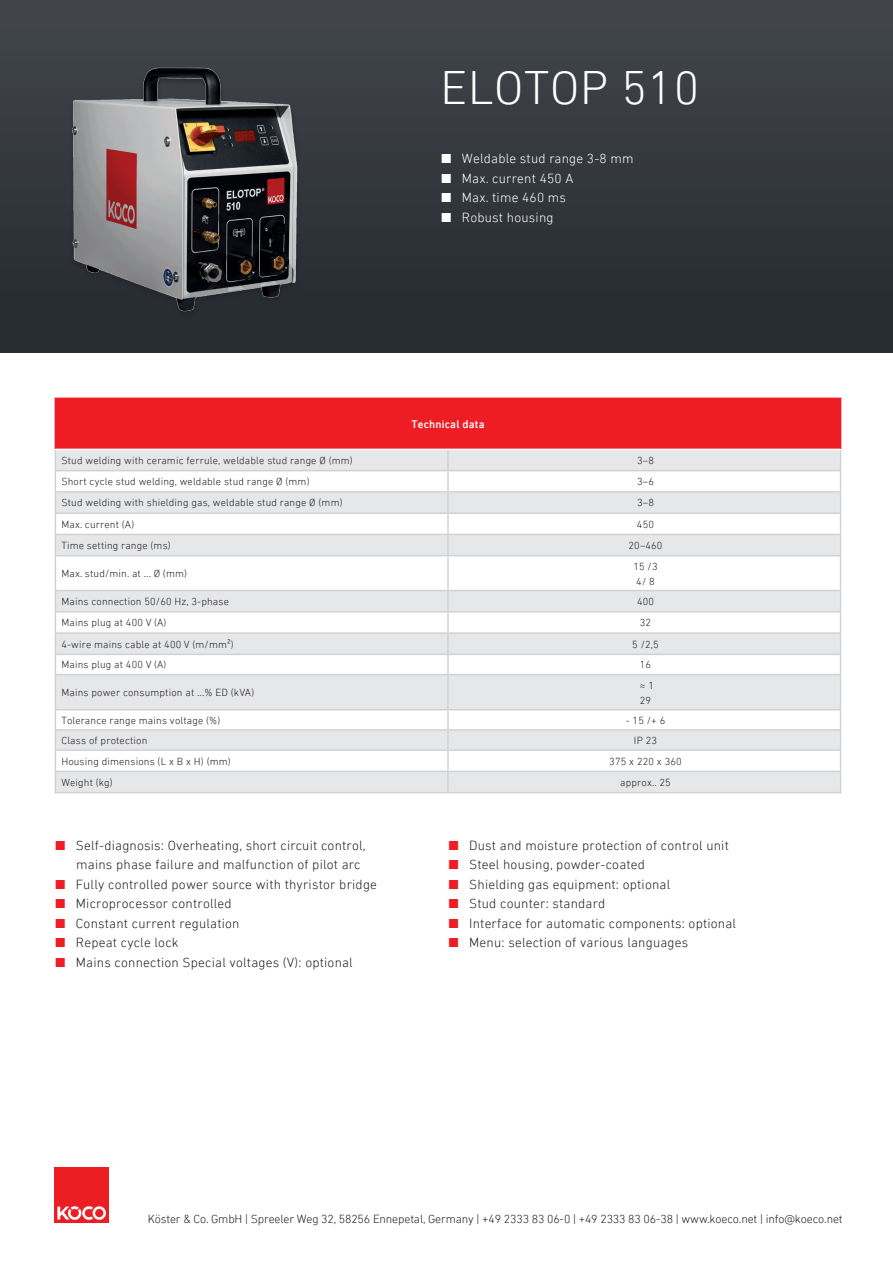
<style>
.page{position:relative;width:893px;height:1263px;background:#fff}
.page>*{position:absolute;margin:0;border:0;box-sizing:border-box;transform-origin:0 0}
.t1{font:300 48px "DIN Next LT Pro";letter-spacing:.015em;color:#fff}
.t2{font:300 13.5px/19.5px "DIN Next LT Pro";letter-spacing:.015em;color:#231f20}
.t3{font:300 13.5px "DIN Next LT Pro";letter-spacing:.015em;color:#fff}
.t4{font:300 12px "DIN Next LT Pro";letter-spacing:-.01em;color:#231f20}
.t5{font:500 11.25px "DIN Next LT Pro";letter-spacing:.015em;color:#fff}
.t6{font:300 10.5px/15px "DIN Next LT Pro";letter-spacing:.015em;color:#231f20}
.s1{font-family:"Arial";font-weight:400;font-size:19.5px}
.s2{font-family:"Arial";font-weight:400;font-size:19.5px;color:#ee1d23}
</style>
<div class="page">
<div style="left:0;top:0;width:893px;height:353px;background:linear-gradient(to bottom,#42464b,#252931)"></div>
<div style="left:55px;top:398px;width:786px;height:51px;background:#ee1d23"></div>
<svg style="left:56px;top:450px;width:784px;height:342px;fill:#e6e7e9"></svg>
<hr style="left:447px;top:450px;width:2px;height:20px;background:#d1d2d4">
<hr style="left:55px;top:470px;width:393px;height:1px;background:#d1d2d4">
<hr style="left:448px;top:470px;width:393px;height:1px;background:#d1d2d4">
<hr style="left:447px;top:471px;width:2px;height:20px;background:#d1d2d4">
<hr style="left:55px;top:491px;width:393px;height:2px;background:#d1d2d4">
<hr style="left:448px;top:491px;width:393px;height:2px;background:#d1d2d4">
<svg style="left:447px;top:493px;width:2px;height:19px"></svg>
<hr style="left:55px;top:512px;width:393px;height:2px;background:#d1d2d4">
<hr style="left:448px;top:512px;width:393px;height:2px;background:#d1d2d4">
<hr style="left:447px;top:514px;width:2px;height:20px;background:#d1d2d4">
<hr style="left:55px;top:534px;width:393px;height:1px;background:#d1d2d4">
<svg style="left:55px;top:450px;width:1px;height:105px"></svg>
<hr style="left:448px;top:534px;width:393px;height:1px;background:#d1d2d4">
<hr style="left:447px;top:535px;width:2px;height:20px;background:#d1d2d4">
<svg style="left:840px;top:450px;width:1px;height:105px"></svg>
<hr style="left:55px;top:555px;width:393px;height:1px;background:#d1d2d4">
<hr style="left:55px;top:556px;width:1px;height:34px;background:#d1d2d4">
<hr style="left:448px;top:555px;width:393px;height:1px;background:#d1d2d4">
<hr style="left:447px;top:556px;width:2px;height:34px;background:#d1d2d4">
<hr style="left:840px;top:556px;width:1px;height:34px;background:#d1d2d4">
<hr style="left:55px;top:590px;width:393px;height:1px;background:#d1d2d4">
<hr style="left:448px;top:590px;width:393px;height:1px;background:#d1d2d4">
<hr style="left:447px;top:591px;width:2px;height:20px;background:#d1d2d4">
<hr style="left:55px;top:611px;width:393px;height:2px;background:#d1d2d4">
<hr style="left:448px;top:611px;width:393px;height:2px;background:#d1d2d4">
<svg style="left:447px;top:613px;width:2px;height:19px"></svg>
<hr style="left:55px;top:632px;width:393px;height:2px;background:#d1d2d4">
<hr style="left:448px;top:632px;width:393px;height:2px;background:#d1d2d4">
<hr style="left:447px;top:634px;width:2px;height:20px;background:#d1d2d4">
<hr style="left:55px;top:654px;width:393px;height:1px;background:#d1d2d4">
<svg style="left:55px;top:591px;width:1px;height:83px"></svg>
<hr style="left:448px;top:654px;width:393px;height:1px;background:#d1d2d4">
<svg style="left:447px;top:655px;width:2px;height:19px"></svg>
<svg style="left:840px;top:591px;width:1px;height:83px"></svg>
<hr style="left:55px;top:674px;width:393px;height:1px;background:#d1d2d4">
<hr style="left:55px;top:675px;width:1px;height:34px;background:#d1d2d4">
<hr style="left:448px;top:674px;width:393px;height:1px;background:#d1d2d4">
<hr style="left:447px;top:675px;width:2px;height:34px;background:#d1d2d4">
<hr style="left:840px;top:675px;width:1px;height:34px;background:#d1d2d4">
<hr style="left:55px;top:709px;width:393px;height:1px;background:#d1d2d4">
<hr style="left:448px;top:709px;width:393px;height:1px;background:#d1d2d4">
<hr style="left:55px;top:729px;width:393px;height:2px;background:#d1d2d4">
<hr style="left:448px;top:729px;width:393px;height:2px;background:#d1d2d4">
<svg style="left:447px;top:710px;width:2px;height:39px"></svg>
<hr style="left:55px;top:749px;width:393px;height:2px;background:#d1d2d4">
<hr style="left:448px;top:749px;width:393px;height:2px;background:#d1d2d4">
<hr style="left:447px;top:751px;width:2px;height:20px;background:#d1d2d4">
<hr style="left:55px;top:771px;width:393px;height:1px;background:#d1d2d4">
<svg style="left:55px;top:710px;width:1px;height:82px"></svg>
<hr style="left:55px;top:792px;width:393px;height:1px;background:#d1d2d4">
<hr style="left:448px;top:771px;width:393px;height:1px;background:#d1d2d4">
<hr style="left:447px;top:772px;width:2px;height:20px;background:#d1d2d4">
<svg style="left:840px;top:710px;width:1px;height:82px"></svg>
<hr style="left:448px;top:792px;width:393px;height:1px;background:#d1d2d4">
<img style="left:54px;top:63px;width:255px;height:260px">
<img style="left:54px;top:1168px;width:55px;height:55px">
<h1 class="t1" style="left:441px;top:60px;width:260px">ELOTOP 510</h1>
<p class="t3" style="left:441px;top:151px;width:195px"><span class="s1">■</span> Weldable stud range 3-8 mm</p>
<p class="t3" style="left:441px;top:170px;width:134px"><span class="s1">■</span> Max. current 450 A</p>
<p class="t3" style="left:441px;top:190px;width:127px"><span class="s1">■</span> Max. time 460 ms</p>
<p class="t3" style="left:441px;top:209px;width:114px"><span class="s1">■</span> Robust housing</p>
<p class="t5" style="left:411px;top:418px;width:75px">Technical data</p>
<p class="t6" style="left:61px;top:453px;width:293px">Stud welding with ceramic ferrule, weldable stud range Ø (mm)</p>
<p class="t6" style="left:637px;top:453px;width:18px">3–8</p>
<p class="t6" style="left:61px;top:474px;width:250px">Short cycle stud welding, weldable stud range Ø (mm)</p>
<p class="t6" style="left:637px;top:474px;width:18px">3–6</p>
<p class="t6" style="left:61px;top:495px;width:283px">Stud welding with shielding gas, weldable stud range Ø (mm)</p>
<p class="t6" style="left:637px;top:495px;width:18px">3–8</p>
<p class="t6" style="left:61px;top:517px;width:74px">Max. current (A)</p>
<p class="t6" style="left:637px;top:517px;width:19px">450</p>
<p class="t6" style="left:61px;top:538px;width:111px">Time setting range (ms)</p>
<p class="t6" style="left:628px;top:538px;width:36px">20–460</p>
<p class="t6" style="left:61px;top:566px;width:127px">Max. stud/min. at ... Ø (mm)</p>
<p class="t6" style="left:633px;top:558px;width:26px">15 /3<br>4/ 8</p>
<p class="t6" style="left:61px;top:594px;width:169px">Mains connection 50/60 Hz, 3-phase</p>
<p class="t6" style="left:637px;top:594px;width:19px">400</p>
<p class="t6" style="left:61px;top:615px;width:107px">Mains plug at 400 V (A)</p>
<p class="t6" style="left:640px;top:615px;width:13px">32</p>
<p class="t6" style="left:61px;top:636px;width:174px">4-wire mains cable at 400 V (m/mm²)</p>
<p class="t6" style="left:632px;top:636px;width:28px">5 /2,5</p>
<p class="t6" style="left:61px;top:657px;width:107px">Mains plug at 400 V (A)</p>
<p class="t6" style="left:640px;top:657px;width:13px">16</p>
<p class="t6" style="left:61px;top:685px;width:194px">Mains power consumption at ...% ED (kVA)</p>
<p class="t6" style="left:640px;top:677px;width:16px">≈ 1<br>29</p>
<p class="t6" style="left:61px;top:713px;width:160px">Tolerance range mains voltage (%)</p>
<p class="t6" style="left:626px;top:713px;width:41px">- 15 /+ 6</p>
<p class="t6" style="left:61px;top:733px;width:87px">Class of protection</p>
<p class="t6" style="left:634px;top:733px;width:25px">IP 23</p>
<p class="t6" style="left:61px;top:753px;width:171px">Housing dimensions (L x B x H) (mm)</p>
<p class="t6" style="left:609px;top:753px;width:74px">375 x 220 x 360</p>
<p class="t6" style="left:61px;top:775px;width:53px">Weight (kg)</p>
<p class="t6" style="left:620px;top:775px;width:52px">approx.. 25</p>
<p class="t2" style="left:76px;top:835px;width:291px;text-indent:-22px"><span class="s2">■</span> Self-diagnosis: Overheating, short circuit control, mains phase failure and malfunction of pilot arc</p>
<p class="t2" style="left:55px;top:874px;width:324px"><span class="s2">■</span> Fully controlled power source with thyristor bridge</p>
<p class="t2" style="left:55px;top:894px;width:179px"><span class="s2">■</span> Microprocessor controlled</p>
<p class="t2" style="left:55px;top:913px;width:186px"><span class="s2">■</span> Constant current regulation</p>
<p class="t2" style="left:55px;top:933px;width:126px"><span class="s2">■</span> Repeat cycle lock</p>
<p class="t2" style="left:55px;top:952px;width:300px"><span class="s2">■</span> Mains connection Special voltages (V): optional</p>
<p class="t2" style="left:448px;top:835px;width:282px"><span class="s2">■</span> Dust and moisture protection of control unit</p>
<p class="t2" style="left:448px;top:855px;width:199px"><span class="s2">■</span> Steel housing, powder-coated</p>
<p class="t2" style="left:448px;top:874px;width:224px"><span class="s2">■</span> Shielding gas equipment: optional</p>
<p class="t2" style="left:448px;top:894px;width:159px"><span class="s2">■</span> Stud counter: standard</p>
<p class="t2" style="left:448px;top:913px;width:290px"><span class="s2">■</span> Interface for automatic components: optional</p>
<p class="t2" style="left:448px;top:933px;width:242px"><span class="s2">■</span> Menu: selection of various languages</p>
<p class="t4" style="left:148px;top:1212px;width:696px">Köster &amp; Co. GmbH | Spreeler Weg 32, 58256 Ennepetal, Germany | +49 2333 83 06-0 | +49 2333 83 06-38 | www.koeco.net | info@koeco.net</p>
</div>
